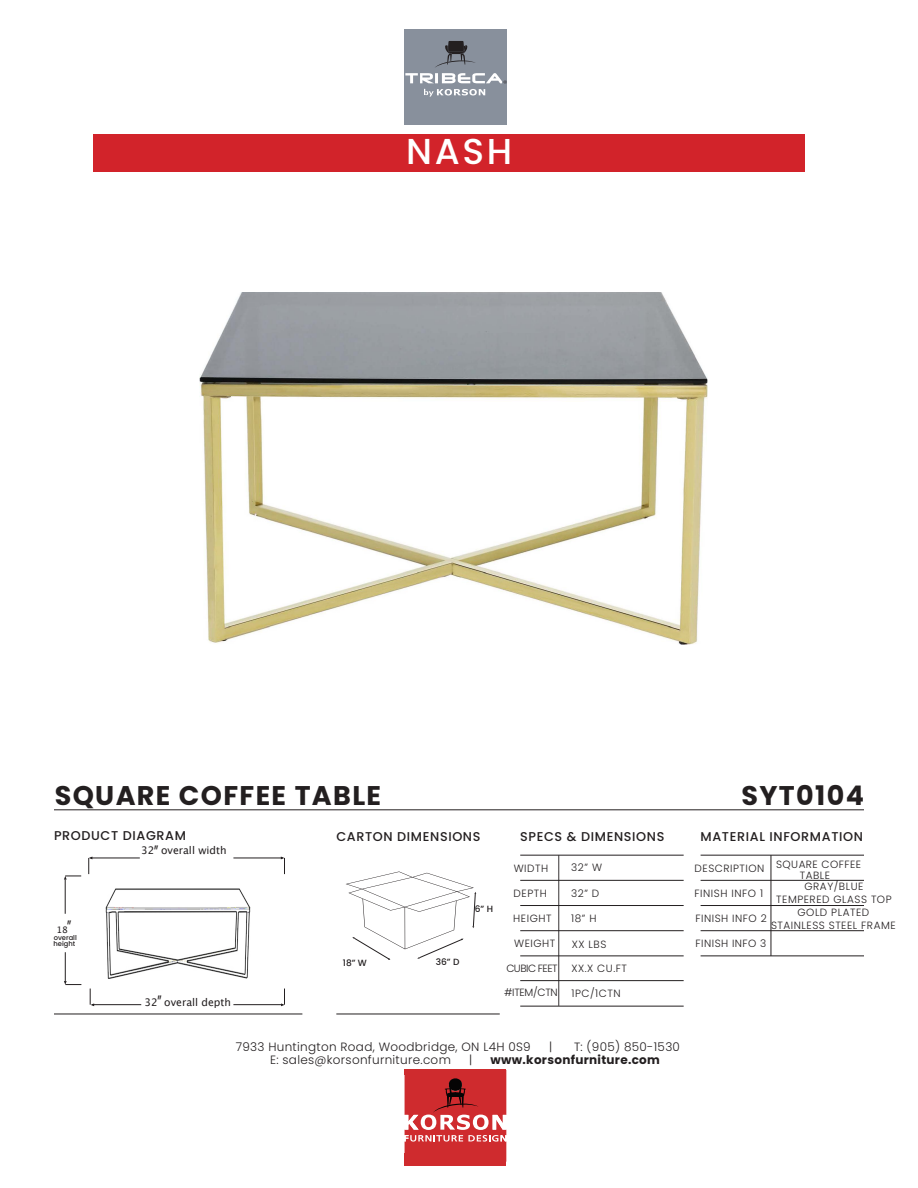
<style>
.page{position:relative;width:918px;height:1188px;background:#fff}
.page>*{position:absolute;margin:0;border:0;box-sizing:border-box;transform-origin:0 0}
.t1{font:500 36px "Poppins";color:#fff}
.t2{font:700 27px "Poppins";letter-spacing:.05em;color:#231f20}
.t3{font:500 16.65px "Poppins";color:#231f20;scale:.6 1}
.t4{font:500 12.75px "Poppins";letter-spacing:.05em;color:#231f20}
.t5{font:300 12px "Poppins";letter-spacing:.025em;color:#231f20}
.t6{font:700 12px "Poppins";letter-spacing:.025em;color:#231f20}
.t7{font:300 10.5px/12.8px "Poppins";letter-spacing:.05em;color:#231f20}
.t8{font:10.5px "Lucida Grande";color:#231f20}
.t9{font:300 10.5px "Poppins";letter-spacing:-.05em;color:#231f20}
.t10{font:500 9px "Poppins";color:#231f20}
.t11{font:9px "Lucida Grande";color:#231f20}
.t12{font:500 6.75px/6.8px "Poppins";color:#231f20}
</style>
<div class="page">
<div style="left:94px;top:134px;width:711px;height:38px;background:#d2232a"></div>
<hr style="left:54px;top:809px;width:810px;height:1px;background:#231f20">
<hr style="left:701px;top:855px;width:163px;height:1px;background:#231f20">
<hr style="left:701px;top:880px;width:163px;height:1px;background:#231f20">
<hr style="left:701px;top:905px;width:163px;height:1px;background:#231f20">
<hr style="left:701px;top:930px;width:163px;height:1px;background:#231f20">
<hr style="left:701px;top:956px;width:163px;height:1px;background:#231f20">
<hr style="left:771px;top:855px;width:1px;height:101px;background:#231f20">
<hr style="left:520px;top:855px;width:164px;height:1px;background:#231f20">
<hr style="left:520px;top:880px;width:164px;height:1px;background:#231f20">
<hr style="left:520px;top:905px;width:164px;height:1px;background:#231f20">
<hr style="left:520px;top:930px;width:164px;height:1px;background:#231f20">
<hr style="left:520px;top:956px;width:164px;height:1px;background:#231f20">
<hr style="left:54px;top:1014px;width:248px;height:1px;background:#231f20">
<hr style="left:336px;top:1014px;width:164px;height:1px;background:#231f20">
<svg style="left:346px;top:871px;width:130px;height:89px"></svg>
<hr style="left:91px;top:858px;width:49px;height:1px;background:#231f20">
<svg style="left:88px;top:857px;width:4px;height:17px"></svg>
<hr style="left:233px;top:858px;width:50px;height:1px;background:#231f20">
<svg style="left:281px;top:857px;width:4px;height:17px"></svg>
<hr style="left:92px;top:1004px;width:49px;height:1px;background:#231f20">
<hr style="left:233px;top:1004px;width:50px;height:1px;background:#231f20">
<svg style="left:281px;top:989px;width:4px;height:17px"></svg>
<svg style="left:90px;top:989px;width:4px;height:17px"></svg>
<hr style="left:65px;top:879px;width:1px;height:35px;background:#231f20">
<svg style="left:64px;top:876px;width:17px;height:4px"></svg>
<svg style="left:64px;top:952px;width:17px;height:33px"></svg>
<hr style="left:520px;top:980px;width:164px;height:1px;background:#231f20">
<img style="left:200px;top:292px;width:507px;height:352px">
<img style="left:106px;top:888px;width:145px;height:91px">
<div style="left:405px;top:30px;width:102px;height:95px;background:#88909c"></div>
<svg style="left:405px;top:41px;width:102px;height:56px"></svg>
<div style="left:405px;top:1153px;width:101px;height:13px;background:#cf2b2e"></div>
<div style="left:405px;top:1069px;width:101px;height:5px;background:#cf2b2e"></div>
<svg style="left:405px;top:1074px;width:101px;height:79px;background:#cd4648"></svg>
<hr style="left:558px;top:855px;width:1px;height:151px;background:#231f20">
<hr style="left:520px;top:1006px;width:164px;height:1px;background:#231f20">
<p class="t1" style="left:406px;top:131px;width:108px">NASH</p>
<p class="t2" style="left:55px;top:780px;width:328px">SQUARE COFFEE TABLE</p>
<p class="t2" style="left:742px;top:780px;width:124px">SYT0104</p>
<p class="t4" style="left:54px;top:828px;width:134px">PRODUCT DIAGRAM</p>
<p class="t4" style="left:701px;top:829px;width:164px">MATERIAL INFORMATION</p>
<p class="t7" style="left:695px;top:862px;width:71px">DESCRIPTION</p>
<p class="t7" style="left:800px;top:859px;width:63px;line-height:10.8px;text-indent:-24px">SQUARE COFFEE<br>TABLE</p>
<p class="t7" style="left:695px;top:887px;width:70px">FINISH INFO 1</p>
<p class="t7" style="left:695px;top:912px;width:73px">FINISH INFO 2</p>
<p class="t4" style="left:520px;top:829px;width:146px">SPECS &amp; DIMENSIONS</p>
<p class="t7" style="left:514px;top:862px;width:36px">WIDTH</p>
<p class="t7" style="left:571px;top:861px;width:32px">32” W</p>
<p class="t7" style="left:571px;top:887px;width:30px">32” D</p>
<p class="t7" style="left:571px;top:912px;width:27px">18” H</p>
<p class="t4" style="left:336px;top:829px;width:146px">CARTON DIMENSIONS</p>
<h3 class="t3" style="left:154px;top:842px;width:9px">”</h3>
<p class="t8" style="left:141px;top:844px;width:87px">32 overall width</p>
<p class="t7" style="left:771px;top:880px;width:126px;text-align:center">GRAY/BLUE<br>TEMPERED GLASS TOP<br>GOLD PLATED<br>STAINLESS STEEL FRAME</p>
<p class="t7" style="left:514px;top:887px;width:35px">DEPTH</p>
<p class="t7" style="left:513px;top:912px;width:40px">HEIGHT</p>
<p class="t7" style="left:514px;top:937px;width:43px">WEIGHT</p>
<p class="t10" style="left:475px;top:903px;width:20px">6” H</p>
<h3 class="t3" style="left:67px;top:917px;width:9px">”</h3>
<p class="t12" style="left:53px;top:934px;width:25px">overall height</p>
<p class="t11" style="left:56px;top:924px;width:13px">18</p>
<p class="t7" style="left:695px;top:937px;width:73px">FINISH INFO 3</p>
<p class="t7" style="left:572px;top:938px;width:36px">XX LBS</p>
<p class="t7" style="left:571px;top:962px;width:57px">XX.X CU.FT</p>
<p class="t7" style="left:571px;top:987px;width:51px">1PC/1CTN</p>
<p class="t10" style="left:343px;top:957px;width:26px">18” W</p>
<p class="t10" style="left:436px;top:957px;width:25px">36” D</p>
<p class="t9" style="left:506px;top:962px;width:53px">CUBIC FEET</p>
<p class="t7" style="left:504px;top:986px;width:55px">#ITEM/CTN</p>
<h3 class="t3" style="left:158px;top:992px;width:9px">”</h3>
<p class="t8" style="left:144px;top:996px;width:88px">32 overall depth</p>
<p class="t5" style="left:236px;top:1039px;width:297px">7933 Huntington Road, Woodbridge, ON L4H 0S9</p>
<p class="t5" style="left:549px;top:1039px;width:5px">|</p>
<p class="t5" style="left:574px;top:1039px;width:108px">T: (905) 850-1530</p>
<p class="t5" style="left:270px;top:1053px;width:182px">E: sales@korsonfurniture.com</p>
<p class="t5" style="left:469px;top:1053px;width:5px">|</p>
<p class="t6" style="left:491px;top:1053px;width:171px">www.korsonfurniture.com</p>
</div>
